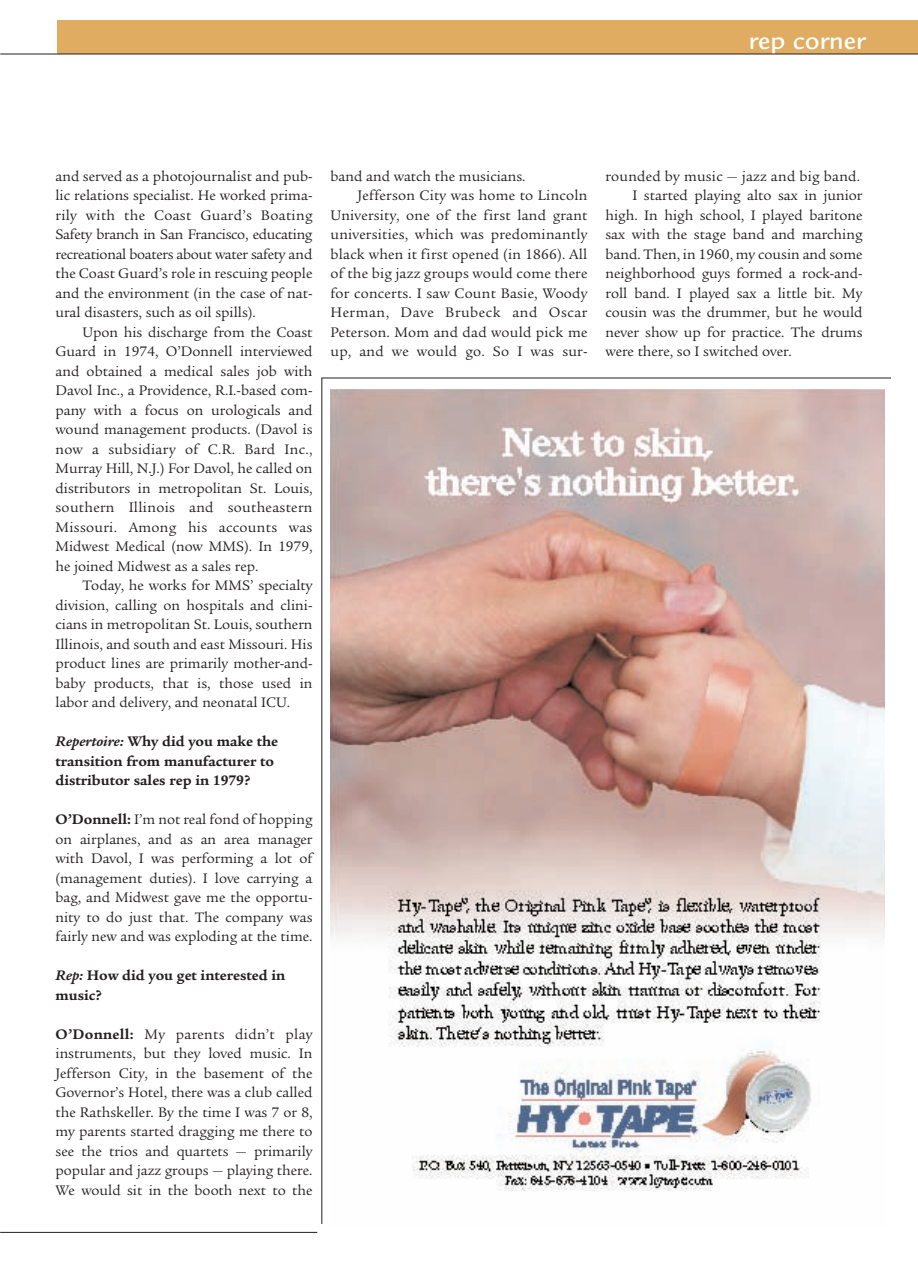
<style>
.page{position:relative;width:918px;height:1269px;background:#fff}
.page>*{position:absolute;margin:0;border:0;box-sizing:border-box;transform-origin:0 0}
.t1{font:500 27px "Legacy Sans";color:#fff}
.t2{font:15px/19.5px "Legacy Serif";color:#231f20;text-align:justify}
.t3{font:700 15px/19.5px "Legacy Serif";color:#231f20}
.t4{font:15px "Legacy Serif";letter-spacing:.035em;color:#231f20}
.s1{font-style:italic}
.s2{font-weight:700}
</style>
<div class="page">
<div style="left:58px;top:20px;width:860px;height:34px;background:#e0ac61"></div>
<hr style="left:0;top:1232px;width:317px;height:1px;background:#231f20">
<hr style="left:0;top:54px;width:918px;height:1px;background:#231f20">
<img style="left:331px;top:390px;width:553px;height:801px">
<hr style="left:321px;top:378px;width:1px;height:846px;background:#231f20">
<hr style="left:321px;top:378px;width:570px;height:1px;background:#231f20">
<h1 class="t1" style="left:749px;top:30px;width:118px">rep corner</h1>
<p class="t2" style="left:56px;top:168px;width:259px">and served as a photojournalist and pub&shy;lic relations specialist. He worked prima&shy;rily with the Coast Guard’s Boating Safety branch in San Francisco, educating recreational boaters about water safety and the Coast Guard’s role in rescuing people and the environment (in the case of nat&shy;ural disasters, such as oil spills).</p>
<p class="t2" style="left:56px;top:324px;width:259px;text-indent:27px">Upon his discharge from the Coast Guard in 1974, O’Donnell interviewed and obtained a medical sales job with Davol Inc., a Providence, R.I.-based com&shy;pany with a focus on urologicals and wound management products. (Davol is now a subsidiary of C.R. Bard Inc., Murray Hill, N.J.) For Davol, he called on distributors in metropolitan St. Louis, southern Illinois and southeastern Missouri. Among his accounts was Midwest Medical (now MMS). In 1979, he joined Midwest as a sales rep.</p>
<p class="t2" style="left:56px;top:577px;width:259px;text-indent:27px">Today, he works for MMS’ specialty division, calling on hospitals and clini&shy;cians in metropolitan St. Louis, southern Illinois, and south and east Missouri. His product lines are primarily mother-and&shy;baby products, that is, those used in labor and delivery, and neonatal ICU.</p>
<p class="t3" style="left:56px;top:733px;width:224px"><span class="s1">Repertoire:</span> Why did you make the transition from manufacturer to distributor sales rep in 1979?</p>
<p class="t2" style="left:56px;top:811px;width:259px"><span class="s2">O’Donnell:</span> I’m not real fond of hopping on airplanes, and as an area manager with Davol, I was performing a lot of (management duties). I love carrying a bag, and Midwest gave me the opportu&shy;nity to do just that. The company was fairly new and was exploding at the time.</p>
<p class="t3" style="left:56px;top:967px;width:231px"><span class="s1">Rep:</span> How did you get interested in music?</p>
<p class="t2" style="left:56px;top:1026px;width:259px"><span class="s2">O’Donnell:</span> My parents didn’t play instruments, but they loved music. In Jefferson City, in the basement of the Governor’s Hotel, there was a club called the Rathskeller. By the time I was 7 or 8, my parents started dragging me there to see the trios and quartets — primarily popular and jazz groups — playing there.<br>We would sit in the booth next to the</p>
<p class="t2" style="left:330px;top:168px;width:197px">band and watch the musicians.</p>
<p class="t2" style="left:357px;top:187px;width:231px">Jefferson City was home to Lincoln</p>
<p class="t2" style="left:330px;top:207px;width:258px">University, one of the first land grant</p>
<p class="t2" style="left:330px;top:226px;width:258px">universities, which was predominantly</p>
<p class="t2" style="left:330px;top:246px;width:258px">black when it first opened (in 1866). All</p>
<p class="t2" style="left:330px;top:265px;width:258px">of the big jazz groups would come there</p>
<p class="t2" style="left:330px;top:285px;width:258px">for concerts. I saw Count Basie, Woody</p>
<p class="t4" style="left:330px;top:307px;width:259px">Herman, Dave Brubeck and Oscar</p>
<p class="t2" style="left:330px;top:324px;width:258px">Peterson. Mom and dad would pick me</p>
<p class="t2" style="left:330px;top:343px;width:258px">up, and we would go. So I was sur-</p>
<p class="t2" style="left:605px;top:168px;width:256px">rounded by music — jazz and big band.</p>
<p class="t2" style="left:632px;top:187px;width:232px">I started playing alto sax in junior</p>
<p class="t2" style="left:605px;top:207px;width:259px">high. In high school, I played baritone</p>
<p class="t2" style="left:605px;top:226px;width:259px">sax with the stage band and marching</p>
<p class="t2" style="left:605px;top:246px;width:259px">band. Then, in 1960, my cousin and some</p>
<p class="t2" style="left:605px;top:265px;width:258px">neighborhood guys formed a rock-and-</p>
<p class="t2" style="left:605px;top:285px;width:259px">roll band. I played sax a little bit. My</p>
<p class="t2" style="left:605px;top:304px;width:259px">cousin was the drummer, but he would</p>
<p class="t2" style="left:605px;top:324px;width:259px">never show up for practice. The drums</p>
<p class="t2" style="left:605px;top:343px;width:188px">were there, so I switched over.</p>
</div>
